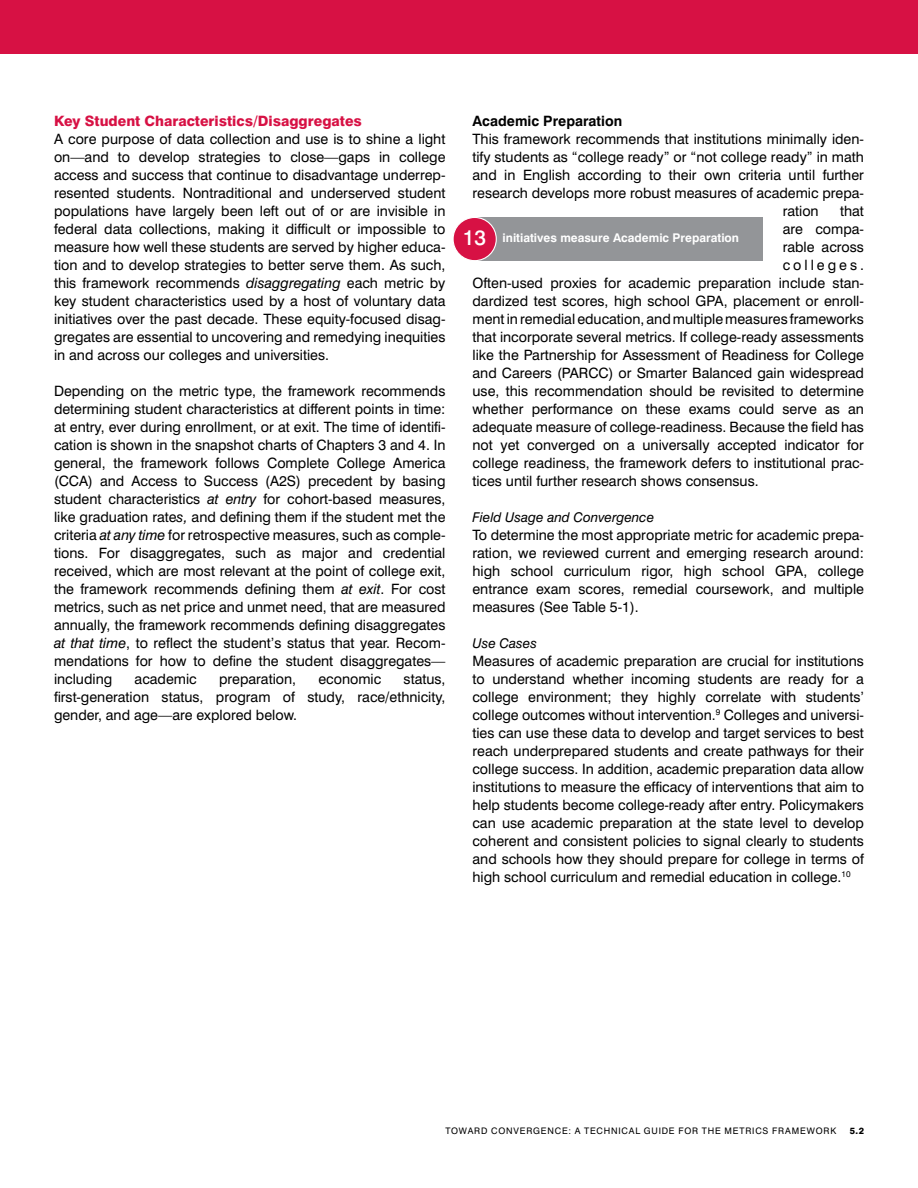
<style>
.page{position:relative;width:918px;height:1188px;background:#fff}
.page>*{position:absolute;margin:0;border:0;box-sizing:border-box;transform-origin:0 0}
.t1{font:14.25px/18px "Swiss 721 BT";color:#000;text-align:justify}
.t2{font:800 14.25px "Swiss 721 BT";color:#d71144}
.t3{font:700 14.25px "Swiss 721 BT";color:#000}
.t4{font:14.25px "Swiss 721 BT";letter-spacing:.21em;color:#000}
.t5{font:italic 13.5px "Swiss 721 BT";color:#000}
.t6{font:700 12px "Swiss 721 BT";color:#fff}
.t7{font:9px "Swiss 721 BT";letter-spacing:.095em;color:#000}
.t8{font:800 9px "Swiss 721 BT";color:#000}
.s1{font-style:italic}
.s2{font-weight:500;font-size:21px}
</style>
<div class="page">
<div style="left:0;top:0;width:918px;height:54px;background:#d71144"></div>
<div style="left:475px;top:217px;width:287px;height:44px;background:#939598"></div>
<div style="left:453px;top:217px;width:43px;height:44px;background:#d71144;border-radius:50%"></div>
<div style="left:453px;top:217px;width:44px;height:44px;border:1px solid #fff;border-radius:50%"></div>
<p class="t2" style="left:54px;top:112px;width:309px">Key Student Characteristics/Disaggregates</p>
<p class="t1" style="left:54px;top:130px;width:393px">A core purpose of data collection and use is to shine a light on—and to develop strategies to close—gaps in college access and success that continue to disadvantage underrep&shy;resented students. Nontraditional and underserved student populations have largely been left out of or are invisible in federal data collections, making it difficult or impossible to measure how well these students are served by higher educa&shy;tion and to develop strategies to better serve them. As such, this framework recommends <span class="s1">disaggregating</span> each metric by key student characteristics used by a host of voluntary data initiatives over the past decade. These equity-focused disag&shy;gregates are essential to uncovering and remedying inequities in and across our colleges and universities.</p>
<p class="t1" style="left:54px;top:382px;width:393px">Depending on the metric type, the framework recommends determining student characteristics at different points in time: at entry, ever during enrollment, or at exit. The time of identifi&shy;cation is shown in the snapshot charts of Chapters 3 and 4. In general, the framework follows Complete College America (CCA) and Access to Success (A2S) precedent by basing student characteristics <span class="s1">at entry</span> for cohort-based measures, like graduation rate<span class="s1">s,</span> and defining them if the student met the criteria <span class="s1">at any time</span> for retrospective measures, such as comple&shy;tions. For disaggregates, such as major and credential received, which are most relevant at the point of college exit, the framework recommends defining them <span class="s1">at exit</span>. For cost metrics, such as net price and unmet need, that are measured annually, the framework recommends defining disaggregates <span class="s1">at that time</span>, to reflect the student’s status that year. Recom&shy;mendations for how to define the student disaggregates— including</p>
<p class="t1" style="left:135px;top:670px;width:64px">academic</p>
<p class="t1" style="left:219px;top:670px;width:79px">preparation,</p>
<p class="t1" style="left:318px;top:670px;width:64px">economic</p>
<p class="t1" style="left:54px;top:670px;width:393px;text-indent:350px">status, first-generation status, program of study, race/ethnicity, gender, and age—are explored below.</p>
<p class="t3" style="left:472px;top:112px;width:151px">Academic Preparation</p>
<p class="t1" style="left:472px;top:130px;width:393px">This framework recommends that institutions minimally iden-</p>
<p class="t1" style="left:472px;top:148px;width:393px">tify students as “college ready” or “not college ready” in math</p>
<p class="t1" style="left:472px;top:166px;width:393px">and in English according to their own criteria until further</p>
<p class="t1" style="left:472px;top:184px;width:393px">research develops more robust measures of academic prepa-</p>
<p class="t1" style="left:783px;top:202px;width:38px">ration</p>
<p class="t1" style="left:840px;top:202px;width:25px">that</p>
<p class="t1" style="left:783px;top:220px;width:83px">are compa-</p>
<p class="t1" style="left:783px;top:238px;width:83px">rable across</p>
<p class="t4" style="left:783px;top:256px;width:83px">colleges.</p>
<p class="t1" style="left:472px;top:274px;width:393px">Often-used proxies for academic preparation include stan-</p>
<p class="t1" style="left:472px;top:292px;width:393px">dardized test scores, high school GPA, placement or enroll-</p>
<p class="t1" style="left:472px;top:310px;width:393px">ment in remedial education, and multiple measures frameworks</p>
<p class="t1" style="left:472px;top:328px;width:393px">that incorporate several metrics. If college-ready assessments</p>
<p class="t1" style="left:472px;top:346px;width:393px">like the Partnership for Assessment of Readiness for College</p>
<p class="t1" style="left:472px;top:364px;width:393px">and Careers (PARCC) or Smarter Balanced gain widespread</p>
<p class="t1" style="left:472px;top:382px;width:393px">use, this recommendation should be revisited to determine</p>
<p class="t1" style="left:472px;top:400px;width:393px">whether performance on these exams could serve as an</p>
<p class="t1" style="left:472px;top:418px;width:393px">adequate measure of college-readiness. Because the field has</p>
<p class="t1" style="left:472px;top:436px;width:393px">not yet converged on a universally accepted indicator for</p>
<p class="t1" style="left:472px;top:454px;width:393px">college readiness, the framework defers to institutional prac-</p>
<p class="t1" style="left:472px;top:472px;width:288px">tices until further research shows consensus.</p>
<p class="t5" style="left:472px;top:509px;width:183px">Field Usage and Convergence</p>
<p class="t1" style="left:472px;top:526px;width:393px">To determine the most appropriate metric for academic prepa&shy;ration, we reviewed current and emerging research around: high school curriculum rigor, high school GPA, college entrance exam scores, remedial coursework, and multiple measures (See Table 5-1).</p>
<p class="t5" style="left:472px;top:635px;width:66px">Use Cases</p>
<p class="t1" style="left:472px;top:652px;width:393px">Measures of academic preparation are crucial for institutions to understand whether incoming students are ready for a college environment; they highly correlate with students’ college outcomes without intervention.<sup>9</sup> Colleges and universi&shy;ties can use these data to develop and target services to best reach underprepared students and create pathways for their college success. In addition, academic preparation data allow institutions to measure the efficacy of interventions that aim to help students become college-ready after entry. Policymakers can use academic preparation at the state level to develop coherent and consistent policies to signal clearly to students and schools how they should prepare for college in terms of high school curriculum and remedial education in college.<sup>10</sup></p>
<p class="t6" style="left:463px;top:231px;width:278px"><span class="s2">13</span> initiatives measure Academic Preparation</p>
<p class="t7" style="left:446px;top:1125px;width:392px">TOWARD CONVERGENCE: A TECHNICAL GUIDE FOR THE METRICS FRAMEWORK</p>
<p class="t8" style="left:850px;top:1125px;width:16px">5.2</p>
</div>
